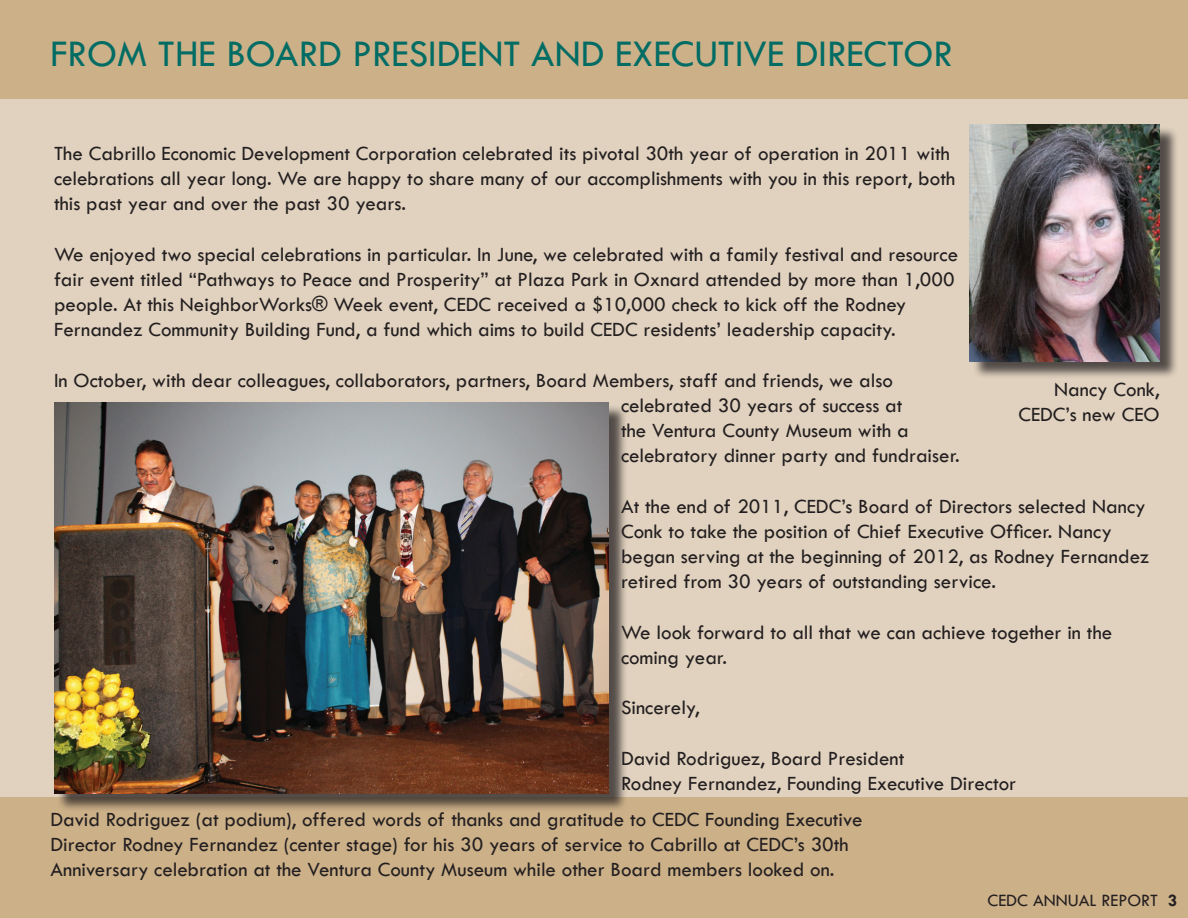
<style>
.page{position:relative;width:1188px;height:918px;background:#ccb088}
.page>*{position:absolute;margin:0;border:0;box-sizing:border-box;transform-origin:0 0}
.t1{font:39px "Tw Cen";color:#006c64}
.t2{font:21px/25.2px "Tw Cen";color:#231f20}
.t3{font:18px "Tw Cen";color:#231f20}
.t4{font:700 18px "Tw Cen";color:#231f20}
</style>
<div class="page">
<div style="left:0;top:99px;width:1188px;height:698px;background:#e1d2bf"></div>
<div style="left:56px;top:404px;width:572px;height:408px;background:#231f20;opacity:.75"></div>
<img style="left:54px;top:402px;width:555px;height:391px">
<div style="left:972px;top:126px;width:206px;height:254px;background:#231f20;opacity:.75"></div>
<img style="left:970px;top:124px;width:190px;height:237px">
<h1 class="t1" style="left:51px;top:31px;width:25px">From</h1>
<h1 class="t1" style="left:158px;top:31px;width:20px">the</h1>
<h1 class="t1" style="left:226px;top:31px;width:44px">board</h1>
<h1 class="t1" style="left:353px;top:31px;width:95px">president</h1>
<h1 class="t1" style="left:531px;top:31px;width:25px">and</h1>
<h1 class="t1" style="left:615px;top:31px;width:58px">executive</h1>
<h1 class="t1" style="left:795px;top:31px;width:21px">director</h1>
<p class="t2" style="left:54px;top:141px;width:903px">The Cabrillo Economic Development Corporation celebrated its pivotal 30th year of operation in 2011 with celebrations all year long. We are happy to share many of our accomplishments with you in this report, both this past year and over the past 30 years.</p>
<p class="t2" style="left:54px;top:241px;width:906px">We enjoyed two special celebrations in particular. In June, we celebrated with a family festival and resource fair event titled “Pathways to Peace and Prosperity” at Plaza Park in Oxnard attended by more than 1,000 people. At this NeighborWorks® Week event, CEDC received a $10,000 check to kick off the Rodney Fernandez Community Building Fund, a fund which aims to build CEDC residents’ leadership capacity.</p>
<p class="t2" style="left:621px;top:367px;width:340px;text-indent:-567px">In October, with dear colleagues, collaborators, partners, Board Members, staff and friends, we also celebrated 30 years of success at<br>the Ventura County Museum with a celebratory dinner party and fundraiser.</p>
<p class="t2" style="left:621px;top:493px;width:530px">At the end of 2011, CEDC’s Board of Directors selected Nancy Conk to take the position of Chief Executive Officer. Nancy began serving at the beginning of 2012, as Rodney Fernandez retired from 30 years of outstanding service.</p>
<p class="t2" style="left:621px;top:619px;width:493px">We look forward to all that we can achieve together in the coming year.</p>
<p class="t2" style="left:621px;top:695px;width:80px">Sincerely,</p>
<p class="t2" style="left:621px;top:745px;width:397px">David Rodriguez, Board President<br>Rodney Fernandez, Founding Executive Director</p>
<p class="t2" style="left:1018px;top:376px;width:143px;text-align:right">Nancy Conk,<br>CEDC’s new CEO</p>
<p class="t2" style="left:51px;top:806px;width:814px">David Rodriguez (at podium), offered words of thanks and gratitude to CEDC Founding Executive<br>Director Rodney Fernandez (center stage) for his 30 years of service to Cabrillo at CEDC’s 30th<br>Anniversary celebration at the Ventura County Museum while other Board members looked on.</p>
<p class="t3" style="left:988px;top:889px;width:68px">CEDC Annual</p>
<p class="t3" style="left:1102px;top:889px;width:20px">Report</p>
<p class="t4" style="left:1168px;top:889px;width:11px">3</p>
</div>
